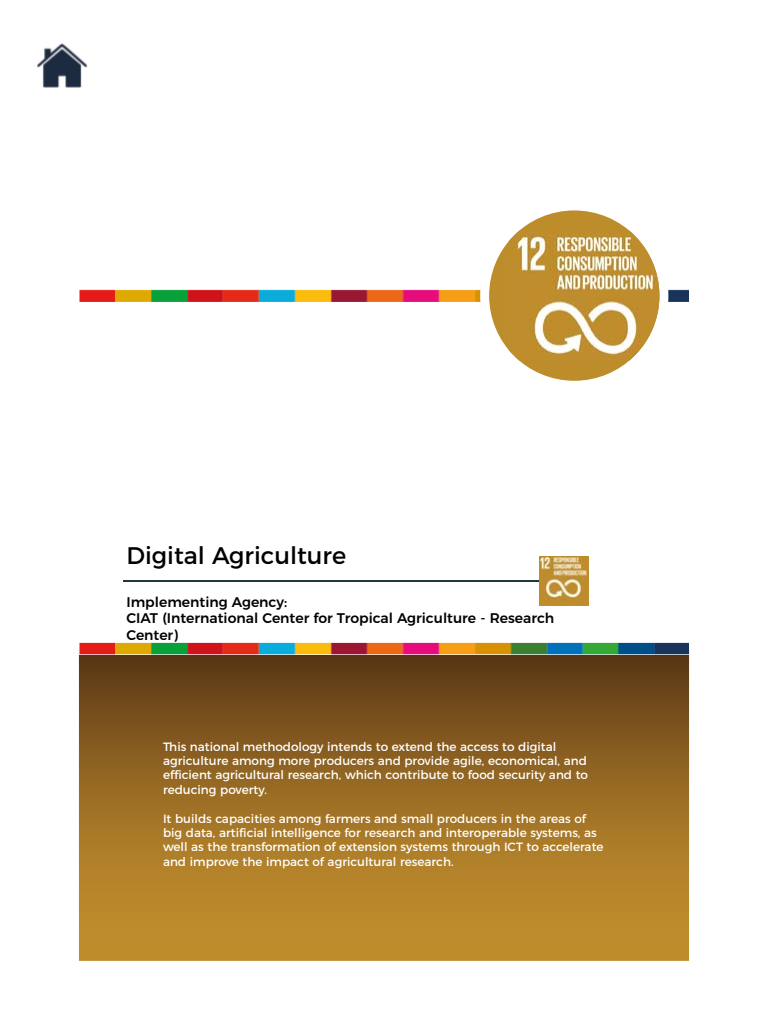
<style>
.page{position:relative;width:768px;height:1024px;background:#fff}
.page>*{position:absolute;margin:0;border:0;box-sizing:border-box;transform-origin:0 0}
.t1{font:24px "Montserrat";color:#000}
.t2{font:500 14px/16.8px "Montserrat";color:#000}
.t3{font:12px/14.4px "Montserrat";color:#fff}
</style>
<div class="page">
<img style="left:79px;top:290px;width:610px;height:11px">
<div style="left:480px;top:202px;width:188px;height:188px;background:#fff;border-radius:50%"></div>
<svg style="left:79px;top:654px;width:610px;height:307px;background:#986b24"></svg>
<img style="left:79px;top:643px;width:610px;height:11px">
<hr style="left:123px;top:580px;width:416px;height:2px;background:#233742">
<img style="left:37px;top:43px;width:51px;height:45px">
<div style="left:489px;top:210px;width:170px;height:171px;background:#be8d2b;border-radius:85px"></div>
<img style="left:508px;top:230px;width:151px;height:131px">
<img style="left:539px;top:556px;width:50px;height:49px">
<h1 class="t1" style="left:126px;top:536px;width:221px">Digital Agriculture</h1>
<p class="t2" style="left:126px;top:592px;width:429px">Implementing Agency:<br>CIAT (International Center for Tropical Agriculture - Research<br>Center)</p>
<p class="t3" style="left:163px;top:738px;width:427px">This national methodology intends to extend the access to digital agriculture among more producers and provide agile, economical, and efficient agricultural research, which contribute to food security and to reducing poverty.</p>
<p class="t3" style="left:163px;top:810px;width:442px">It builds capacities among farmers and small producers in the areas of big data, artificial intelligence for research and interoperable systems, as well as the transformation of extension systems through ICT to accelerate and improve the impact of agricultural research.</p>
</div>
